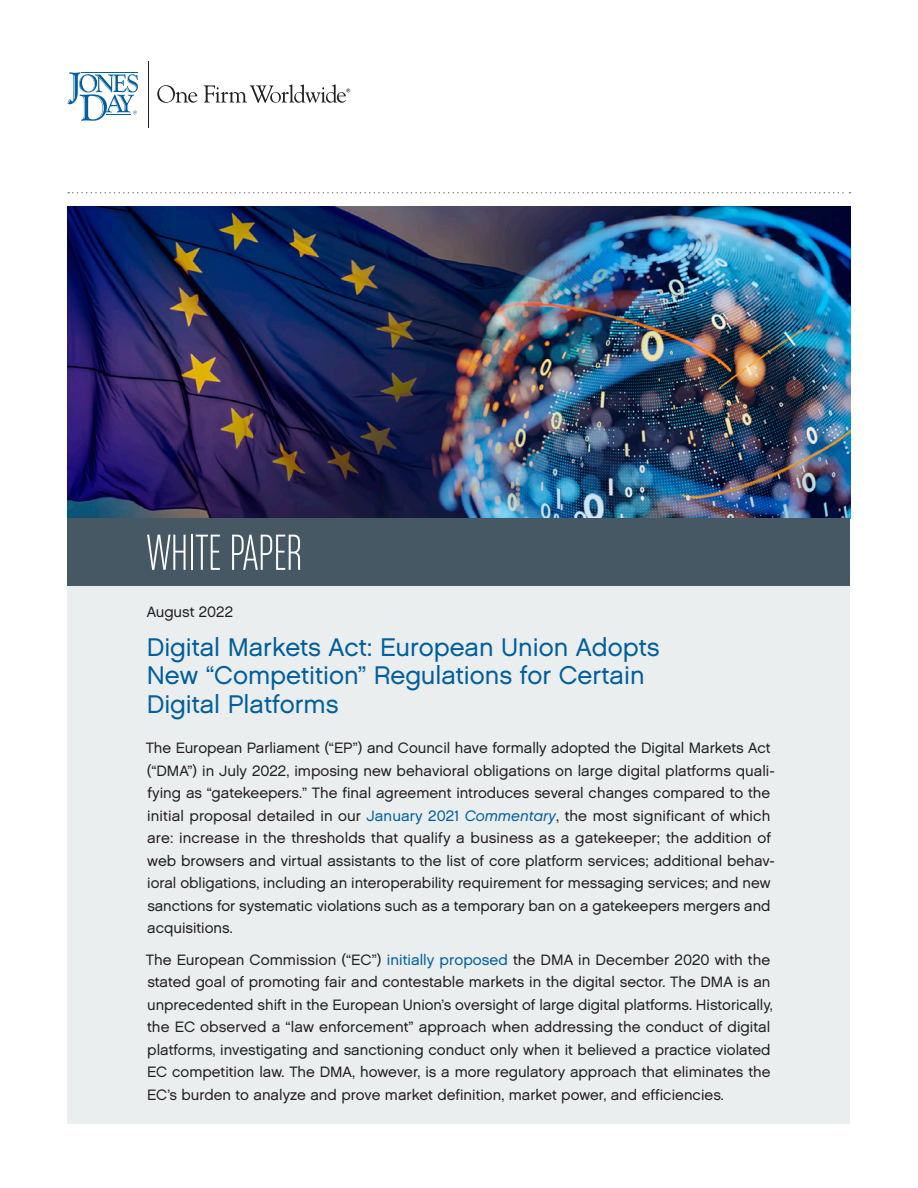
<style>
.page{position:relative;width:918px;height:1188px;background:#fff}
.page>*{position:absolute;margin:0;border:0;box-sizing:border-box;transform-origin:0 0}
.t1{font:54px "Chalet Comprime Milan Sixty";color:#fff}
.Main_Headline{font:25.5px/28.5px "Chalet London Nineteen Sixty";color:#005e9e}
.Cover_Abstract_Body{font:15px/22.5px "Chalet London Nineteen Sixty";color:#231f20}
.s1{color:#005e9e}
.s2{font-family:"Chalet Oblique London";color:#005e9e}
</style>
<div class="page">
<hr style="left:148px;top:61px;width:1px;height:66px;background:#231f20">
<svg style="left:157px;top:85px;width:40px;height:18px"></svg>
<svg style="left:204px;top:84px;width:146px;height:19px"></svg>
<svg style="left:68px;top:72px;width:70px;height:49px"></svg>
<svg style="left:68px;top:192px;width:782px;height:2px"></svg>
<div style="left:68px;top:519px;width:782px;height:605px;background:#ebeeee"></div>
<img style="left:67px;top:207px;width:783px;height:311px">
<div style="left:68px;top:519px;width:782px;height:67px;background:#475865"></div>
<h1 class="t1" style="left:147px;top:523px;width:156px">WHITE PAPER</h1>
<p class="Cover_Abstract_Body" style="left:147px;top:601px;width:88px">August 2022</p>
<p class="Main_Headline" style="left:147px;top:633px;width:514px">Digital Markets Act: European Union Adopts<br>New “Competition” Regulations for Certain<br>Digital Platforms</p>
<p class="Cover_Abstract_Body" style="left:146px;top:737px;width:631px">The European Parliament (“EP”) and Council have formally adopted the Digital Markets Act (“DMA”) in July 2022, imposing new behavioral obligations on large digital platforms quali&shy;fying as “gatekeepers.” The final agreement introduces several changes compared to the initial proposal detailed in our <span class="s1">January 2021</span> <span class="s2">Commentary</span>, the most significant of which are: increase in the thresholds that qualify a business as a gatekeeper; the addition of web browsers and virtual assistants to the list of core platform services; additional behav&shy;ioral obligations, including an interoperability requirement for messaging services; and new sanctions for systematic violations such as a temporary ban on a gatekeepers mergers and acquisitions.</p>
<p class="Cover_Abstract_Body" style="left:146px;top:948px;width:629px">The European Commission (“EC”) <span class="s1">initially proposed</span> the DMA in December 2020 with the stated goal of promoting fair and contestable markets in the digital sector. The DMA is an unprecedented shift in the European Union’s oversight of large digital platforms. Historically, the EC observed a “law enforcement” approach when addressing the conduct of digital platforms, investigating and sanctioning conduct only when it believed a practice violated EC competition law. The DMA, however, is a more regulatory approach that eliminates the EC’s burden to analyze and prove market definition, market power, and efficiencies.</p>
</div>
